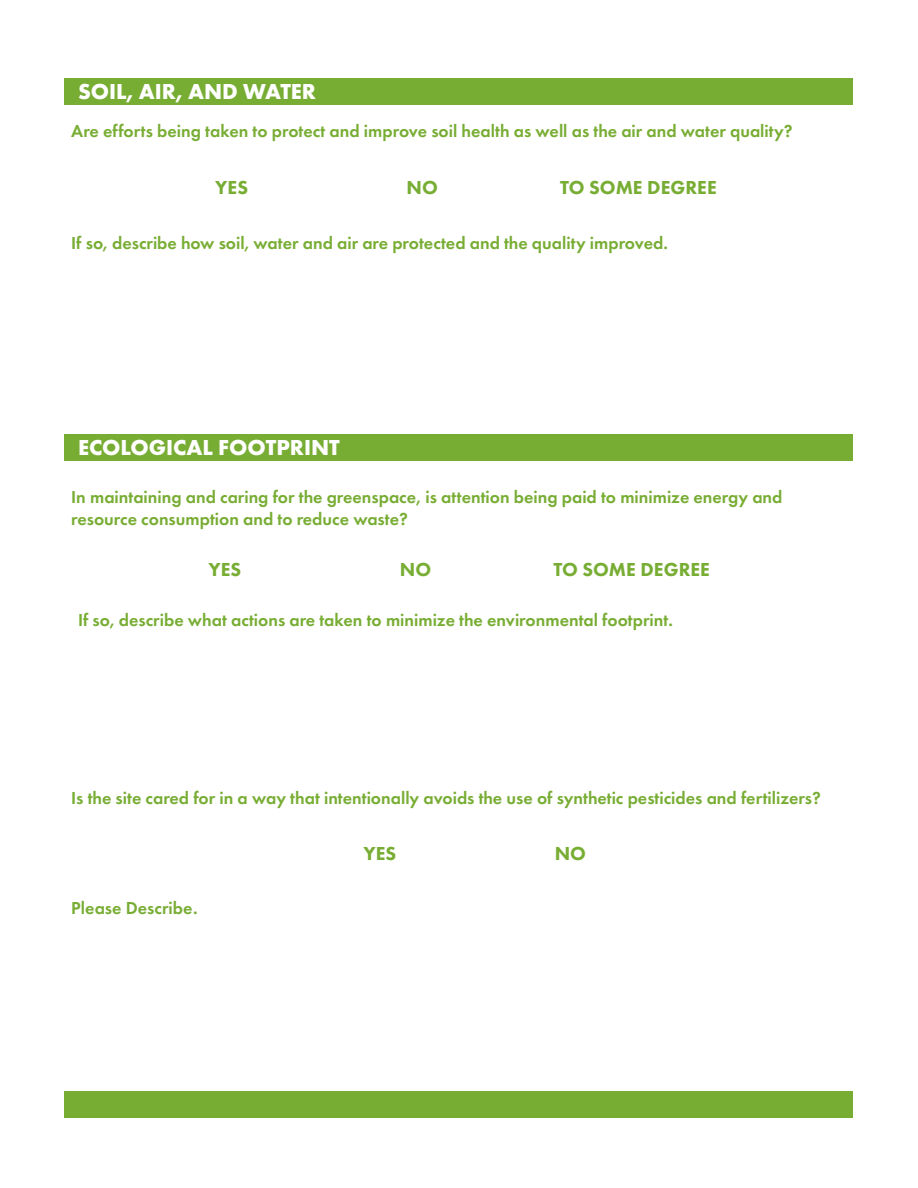
<style>
.page{position:relative;width:918px;height:1188px;background:#fff}
.page>*{position:absolute;margin:0;border:0;box-sizing:border-box;transform-origin:0 0}
.t1{font:700 22.5px "Futura PT";color:#fff}
.t2{font:800 19.5px "Futura PT";color:#78ad34}
.t3{font:600 18px/22.5px "Futura PT";color:#78ad34}
</style>
<div class="page">
<div style="left:64px;top:78px;width:790px;height:27px;background:#78ad34"></div>
<div style="left:64px;top:434px;width:790px;height:27px;background:#78ad34"></div>
<div style="left:64px;top:1091px;width:790px;height:27px;background:#78ad34"></div>
<p class="t1" style="left:78px;top:77px;width:240px">SOIL, AIR, AND WATER</p>
<p class="t3" style="left:71px;top:119px;width:723px">Are efforts being taken to protect and improve soil health as well as the air and water quality?</p>
<p class="t2" style="left:215px;top:175px;width:34px">YES</p>
<p class="t2" style="left:407px;top:175px;width:33px">NO</p>
<p class="t2" style="left:560px;top:175px;width:158px">TO SOME DEGREE</p>
<p class="t3" style="left:71px;top:231px;width:598px">If so, describe how soil, water and air are protected and the quality improved.</p>
<p class="t1" style="left:78px;top:433px;width:263px">ECOLOGICAL FOOTPRINT</p>
<p class="t3" style="left:71px;top:485px;width:713px">In maintaining and caring for the greenspace, is attention being paid to minimize energy and resource consumption and to reduce waste?</p>
<p class="t2" style="left:209px;top:557px;width:34px">YES</p>
<p class="t2" style="left:400px;top:557px;width:33px">NO</p>
<p class="t2" style="left:554px;top:557px;width:158px">TO SOME DEGREE</p>
<p class="t3" style="left:78px;top:609px;width:596px">If so, describe what actions are taken to minimize the environmental footprint.</p>
<p class="t3" style="left:71px;top:787px;width:751px">Is the site cared for in a way that intentionally avoids the use of synthetic pesticides and fertilizers?</p>
<p class="t3" style="left:71px;top:896px;width:128px">Please Describe.</p>
<p class="t2" style="left:363px;top:842px;width:34px">YES</p>
<p class="t2" style="left:555px;top:842px;width:33px">NO</p>
</div>
